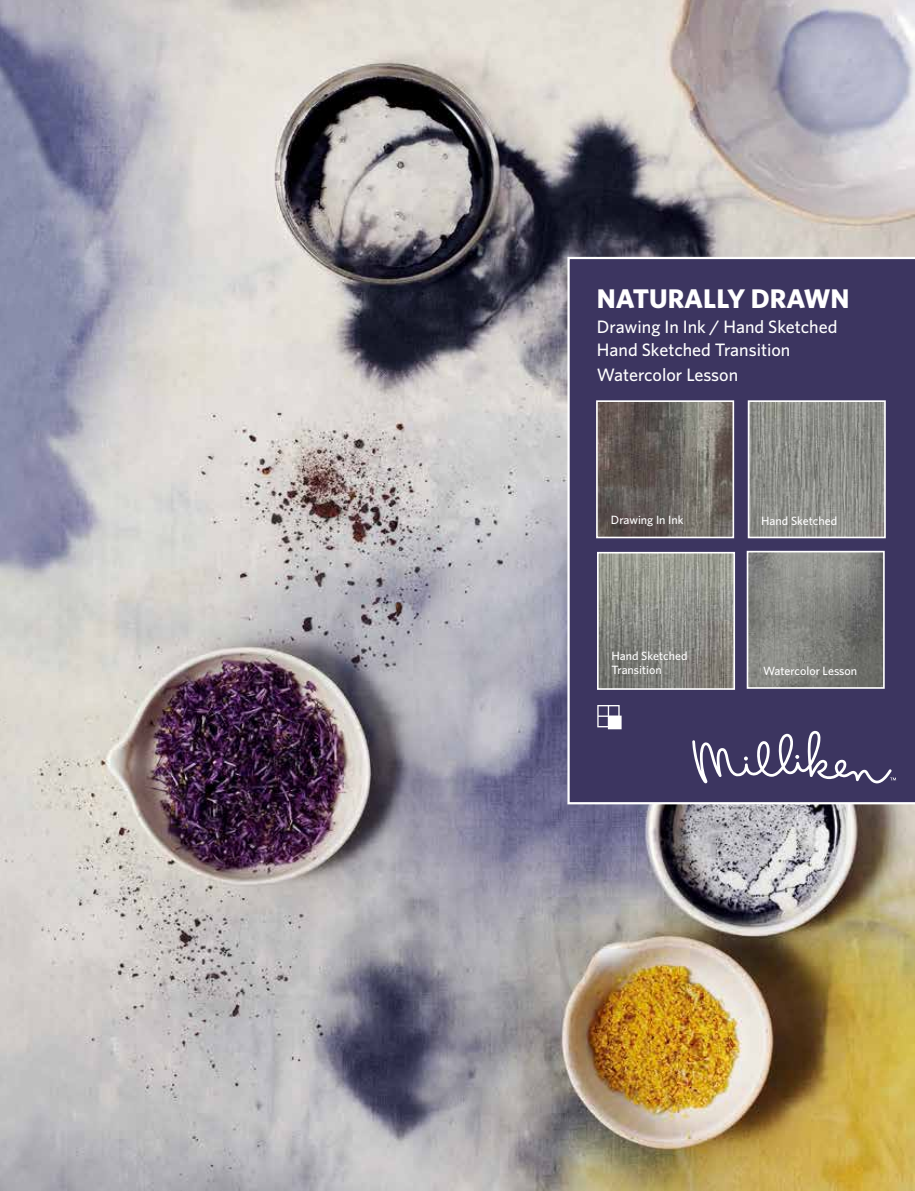
<style>
.page{position:relative;width:915px;height:1191px;background:#fff}
.page>*{position:absolute;margin:0;border:0;box-sizing:border-box;transform-origin:0 0}
.t1{font:700 27px "Whitney";color:#fff}
.t2{font:500 18px/24px "Whitney";color:#fff}
.t3{font:500 12px/14.4px "Whitney";color:#fff}
</style>
<div class="page">
<img style="left:0;top:0;width:914px;height:1191px">
<div style="left:567px;top:257px;width:347px;height:547px;background:#3c3560"></div>
<svg style="left:692px;top:730px;width:203px;height:54px;background:#5b5579"></svg>
<svg style="left:597px;top:705px;width:24px;height:24px"></svg>
<img style="left:599px;top:403px;width:131px;height:132px">
<div style="left:596px;top:400px;width:137px;height:138px;border:2px solid #fff"></div>
<img style="left:750px;top:403px;width:132px;height:132px">
<div style="left:747px;top:400px;width:138px;height:138px;border:2px solid #fff"></div>
<img style="left:599px;top:555px;width:132px;height:132px">
<div style="left:596px;top:552px;width:138px;height:138px;border:2px solid #fff"></div>
<img style="left:749px;top:554px;width:132px;height:132px">
<div style="left:746px;top:551px;width:138px;height:138px;border:2px solid #fff"></div>
<h1 class="t1" style="left:596px;top:280px;width:254px">NATURALLY DRAWN</h1>
<p class="t2" style="left:596px;top:314px;width:242px">Drawing In Ink / Hand Sketched<br>Hand Sketched Transition<br>Watercolor Lesson</p>
<p class="t3" style="left:610px;top:513px;width:74px">Drawing In Ink</p>
<p class="t3" style="left:760px;top:513px;width:77px">Hand Sketched</p>
<p class="t3" style="left:611px;top:648px;width:77px">Hand Sketched<br>Transition</p>
<p class="t3" style="left:762px;top:663px;width:96px">Watercolor Lesson</p>
</div>
